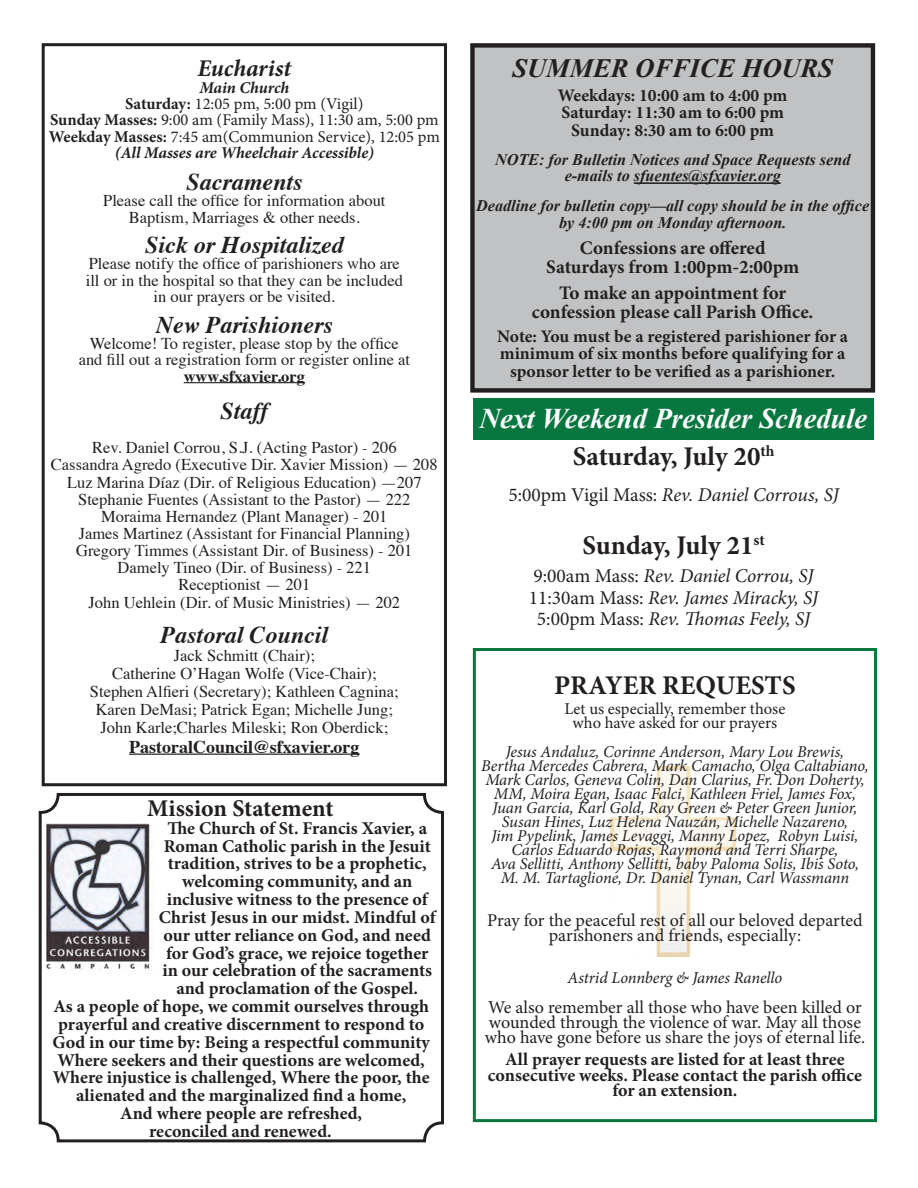
<style>
.page{position:relative;width:918px;height:1188px;background:#fff}
.page>*{position:absolute;margin:0;border:0;box-sizing:border-box;transform-origin:0 0}
.t1{font:italic 700 28.5px "Times New Roman";color:#fff}
.t2{font:700 27px "Minion Pro";color:#231f20}
.t3{font:italic 700 26.4px "Times New Roman";color:#231f20}
.t4{font:italic 700 24px "Times";color:#231f20}
.t5{font:700 24px "Minion Pro";color:#231f20}
.t6{font:italic 700 24px "Minion Pro";color:#231f20}
.t7{font:italic 19.5px "Minion Pro";letter-spacing:-.01em;color:#231f20}
.t8{font:700 19.05px "Minion Pro";color:#231f20}
.t9{font:700 18px/15.3px "Minion Pro";color:#231f20;text-align:center}
.Paragraph_Style_2{font:18px/15.3px "Minion Pro";color:#231f20;text-align:center}
.t10{font:700 18px "Times";color:#231f20}
.t11{font:700 17.7px "Minion Pro";color:#231f20}
.t12{font:16.5px "Times";color:#231f20}
.Paragraph_Style_2-2{font:italic 16.5px/14.1px "Minion Pro";letter-spacing:-.01em;color:#231f20;text-align:center}
.Paragraph_Style_2-3{font:16.5px "Minion Pro";color:#231f20}
.t13{font:italic 700 16.5px "Minion Pro";letter-spacing:-.02em;color:#231f20}
.t14{font:700 16.5px "Times";color:#231f20}
.t15{font:italic 700 16.2px/16px "Times New Roman";color:#231f20;text-align:center}
.s1{font-weight:700}
.s2{font-size:19.5px}
.s3{font-style:normal}
</style>
<div class="page">
<img style="left:611px;top:767px;width:126px;height:189px">
<hr style="left:184px;top:382px;width:121px;height:1px;background:#231f20">
<hr style="left:129px;top:754px;width:231px;height:1px;background:#231f20">
<div style="left:42px;top:43px;width:405px;height:743px;border:3px solid #231f20"></div>
<div style="left:39px;top:793px;width:405px;height:349px;border:3px solid #231f20;border-radius:18px"></div>
<img style="left:46px;top:824px;width:105px;height:145px">
<div style="left:472px;top:45px;width:401px;height:345px;background:#c1c2c4"></div>
<hr style="left:634px;top:182px;width:147px;height:2px;background:#231f20">
<div style="left:470px;top:43px;width:405px;height:350px;border:4px solid #231f20"></div>
<div style="left:473px;top:648px;width:404px;height:474px;border:3px solid #08763f"></div>
<div style="left:473px;top:398px;width:401px;height:42px;background:#08763f"></div>
<p class="t6" style="left:197px;top:51px;width:96px">Eucharist</p>
<p class="t13" style="left:199px;top:76px;width:91px">Main Church</p>
<p class="Paragraph_Style_2-3" style="left:125px;top:93px;width:240px"><span class="s1">Saturday:</span> 12:05 pm, 5:00 pm (Vigil)</p>
<p class="Paragraph_Style_2-3" style="left:50px;top:109px;width:390px"><span class="s1">Sunday Masses:</span> 9:00 am (Family Mass), 11:30 am, 5:00 pm</p>
<p class="Paragraph_Style_2-3" style="left:49px;top:125px;width:393px"><span class="s1">Weekday Masses:</span> 7:45 am(Communion Service), 12:05 pm</p>
<p class="t13" style="left:115px;top:141px;width:261px">(All Masses are Wheelchair Accessible)</p>
<p class="t4" style="left:186px;top:159px;width:118px">Sacraments</p>
<p class="t12" style="left:103px;top:185px;width:284px">Please call the office for information about</p>
<p class="t12" style="left:129px;top:202px;width:232px">Baptism, Marriages &amp; other needs.</p>
<p class="t4" style="left:145px;top:222px;width:200px">Sick or Hospitalized</p>
<p class="t12" style="left:89px;top:248px;width:313px">Please notify the office of parishioners who are</p>
<p class="t12" style="left:86px;top:265px;width:319px">ill or in the hospital so that they can be included</p>
<p class="t12" style="left:154px;top:281px;width:183px">in our prayers or be visited.</p>
<p class="t4" style="left:156px;top:302px;width:178px">New Parishioners</p>
<p class="t12" style="left:90px;top:328px;width:311px">Welcome! To register, please stop by the office</p>
<p class="t12" style="left:79px;top:344px;width:333px">and fill out a registration form or register online at</p>
<p class="t14" style="left:184px;top:360px;width:123px">www.sfxavier.org</p>
<p class="t4" style="left:221px;top:388px;width:49px">Staff</p>
<p class="t12" style="left:92px;top:432px;width:306px">Rev. Daniel Corrou, S.J. (Acting Pastor) - 206</p>
<p class="t12" style="left:51px;top:449px;width:388px">Cassandra Agredo (Executive Dir. Xavier Mission) — 208</p>
<p class="t12" style="left:67px;top:467px;width:356px">Luz Marina Díaz (Dir. of Religious Education) —207</p>
<p class="t12" style="left:78px;top:484px;width:334px">Stephanie Fuentes (Assistant to the Pastor) — 222</p>
<p class="t12" style="left:101px;top:501px;width:288px">Moraima Hernandez (Plant Manager) - 201</p>
<p class="t12" style="left:79px;top:518px;width:333px">James Martinez (Assistant for Financial Planning)</p>
<p class="t12" style="left:76px;top:535px;width:338px">Gregory Timmes (Assistant Dir. of Business) - 201</p>
<p class="t12" style="left:118px;top:552px;width:255px">Damely Tineo (Dir. of Business) - 221</p>
<p class="t12" style="left:178px;top:569px;width:133px">Receptionist — 201</p>
<p class="t12" style="left:89px;top:587px;width:313px">John Uehlein (Dir. of Music Ministries) — 202</p>
<p class="t4" style="left:161px;top:612px;width:169px">Pastoral Council</p>
<p class="t12" style="left:174px;top:640px;width:143px">Jack Schmitt (Chair);</p>
<p class="t12" style="left:112px;top:658px;width:266px">Catherine O’Hagan Wolfe (Vice-Chair);</p>
<p class="t12" style="left:90px;top:676px;width:310px">Stephen Alfieri (Secretary); Kathleen Cagnina;</p>
<p class="t12" style="left:96px;top:694px;width:299px">Karen DeMasi; Patrick Egan; Michelle Jung;</p>
<p class="t12" style="left:100px;top:712px;width:289px">John Karle;Charles Mileski; Ron Oberdick;</p>
<p class="t10" style="left:129px;top:730px;width:232px">PastoralCouncil@sfxavier.org</p>
<p class="t5" style="left:147px;top:791px;width:188px">Mission Statement</p>
<p class="t9" style="left:167px;top:820px;width:261px">The Church of St. Francis Xavier, a</p>
<p class="t9" style="left:164px;top:838px;width:269px">Roman Catholic parish in the Jesuit</p>
<p class="t9" style="left:168px;top:856px;width:261px">tradition, strives to be a prophetic,</p>
<p class="t9" style="left:182px;top:874px;width:232px">welcoming community, and an</p>
<p class="t9" style="left:167px;top:891px;width:264px">inclusive witness to the presence of</p>
<p class="t9" style="left:159px;top:909px;width:280px">Christ Jesus in our midst. Mindful of</p>
<p class="t9" style="left:164px;top:927px;width:269px">our utter reliance on God, and need</p>
<p class="t9" style="left:166px;top:945px;width:264px">for God’s grace, we rejoice together</p>
<p class="t9" style="left:163px;top:963px;width:271px">in our celebration of the sacraments</p>
<p class="t9" style="left:176px;top:981px;width:243px">and proclamation of the Gospel.</p>
<p class="t9" style="left:53px;top:998px;width:377px">As a people of hope, we commit ourselves through</p>
<p class="t9" style="left:58px;top:1016px;width:367px">prayerful and creative discernment to respond to</p>
<p class="t9" style="left:53px;top:1034px;width:379px">God in our time by: Being a respectful community</p>
<p class="t9" style="left:57px;top:1052px;width:369px">Where seekers and their questions are welcomed,</p>
<p class="t9" style="left:53px;top:1070px;width:378px">Where injustice is challenged, Where the poor, the</p>
<p class="t9" style="left:76px;top:1088px;width:332px">alienated and the marginalized find a home,</p>
<p class="t9" style="left:120px;top:1105px;width:244px">And where people are refreshed,</p>
<p class="t9" style="left:149px;top:1123px;width:184px">reconciled and renewed.</p>
<p class="t3" style="left:512px;top:50px;width:322px">SUMMER OFFICE HOURS</p>
<p class="t11" style="left:558px;top:83px;width:231px">Weekdays: 10:00 am to 4:00 pm</p>
<p class="t11" style="left:561px;top:100px;width:224px">Saturday: 11:30 am to 6:00 pm</p>
<p class="t11" style="left:571px;top:118px;width:204px">Sunday: 8:30 am to 6:00 pm</p>
<p class="t15" style="left:495px;top:152px;width:357px">NOTE: for Bulletin Notices and Space Requests send e-mails to sfuentes@sfxavier.org</p>
<p class="t15" style="left:476px;top:196px;width:395px;line-height:17.4px">Deadline for bulletin copy—all copy should be in the office by 4:00 pm on Monday afternoon.</p>
<p class="t8" style="left:580px;top:234px;width:187px">Confessions are offered</p>
<p class="t8" style="left:546px;top:254px;width:254px">Saturdays from 1:00pm<span class="s2">-</span>2:00pm</p>
<p class="t8" style="left:559px;top:279px;width:229px">To make an appointment for</p>
<p class="t8" style="left:532px;top:298px;width:283px">confession please call Parish Office.</p>
<p class="t11" style="left:497px;top:324px;width:352px">Note: You must be a registered parishioner for a</p>
<p class="t11" style="left:500px;top:341px;width:347px">minimum of six months before qualifying for a</p>
<p class="t11" style="left:510px;top:359px;width:327px">sponsor letter to be verified as a parishioner.</p>
<p class="t1" style="left:479px;top:399px;width:389px">Next Weekend Presider Schedule</p>
<p class="t2" style="left:573px;top:437px;width:203px">Saturday, July 20<sup>th</sup></p>
<p class="t7" style="left:508px;top:482px;width:332px"><span class="s3">5:00pm Vigil Mass:</span> Rev. Daniel Corrous, SJ</p>
<p class="t2" style="left:582px;top:526px;width:184px">Sunday, July 21<sup>st</sup></p>
<p class="t7" style="left:533px;top:563px;width:282px"><span class="s3">9:00am Mass:</span> Rev. Daniel Corrou, SJ</p>
<p class="t7" style="left:529px;top:584px;width:291px"><span class="s3">11:30am Mass:</span> Rev. James Miracky, SJ</p>
<p class="t7" style="left:537px;top:606px;width:275px"><span class="s3">5:00pm Mass:</span> Rev. Thomas Feely, SJ</p>
<p class="t2" style="left:554px;top:666px;width:243px">PRAYER REQUESTS</p>
<p class="Paragraph_Style_2-3" style="left:565px;top:698px;width:222px">Let us especially, remember those</p>
<p class="Paragraph_Style_2-3" style="left:573px;top:712px;width:206px">who have asked for our prayers</p>
<p class="Paragraph_Style_2-2" style="left:506px;top:744px;width:340px">Jesus Andaluz, Corinne Anderson, Mary Lou Brewis,</p>
<p class="Paragraph_Style_2-2" style="left:481px;top:758px;width:389px">Bertha Mercedes Cabrera, Mark Camacho, Olga Caltabiano,<br>Mark Carlos, Geneva Colin, Dan Clarius, Fr. Don Doherty,<br>MM, Moira Egan, Isaac Falci, Kathleen Friel, James Fox,</p>
<p class="Paragraph_Style_2-2" style="left:492px;top:800px;width:367px">Juan Garcia, Karl Gold, Ray Green &amp; Peter Green Junior,<br>Susan Hines, Luz Helena Nauzán, Michelle Nazareno,</p>
<p class="Paragraph_Style_2-2" style="left:491px;top:828px;width:368px">Jim Pypelink, James Levaggi, Manny Lopez, Robyn Luisi,<br>Carlos Eduardo Rojas, Raymond and Terri Sharpe,</p>
<p class="Paragraph_Style_2-2" style="left:491px;top:856px;width:369px">Ava Sellitti, Anthony Sellitti, baby Paloma Solis, Ibis Soto,</p>
<p class="Paragraph_Style_2-2" style="left:501px;top:870px;width:350px">M. M. Tartaglione, Dr. Daniel Tynan, Carl Wassmann</p>
<p class="Paragraph_Style_2" style="left:487px;top:913px;width:377px">Pray for the peaceful rest of all our beloved departed parishoners and friends, especially:</p>
<p class="Paragraph_Style_2-2" style="left:568px;top:971px;width:216px">Astrid Lonnberg &amp; James Ranello</p>
<p class="Paragraph_Style_2" style="left:485px;top:1000px;width:382px;text-align:left">We also remember all those who have been killed or wounded through the violence of war. May all those who have gone before us share the joys of eternal life.</p>
<p class="t9" style="left:488px;top:1052px;width:375px">All prayer requests are listed for at least three consecutive weeks. Please contact the parish office for an extension.</p>
</div>
